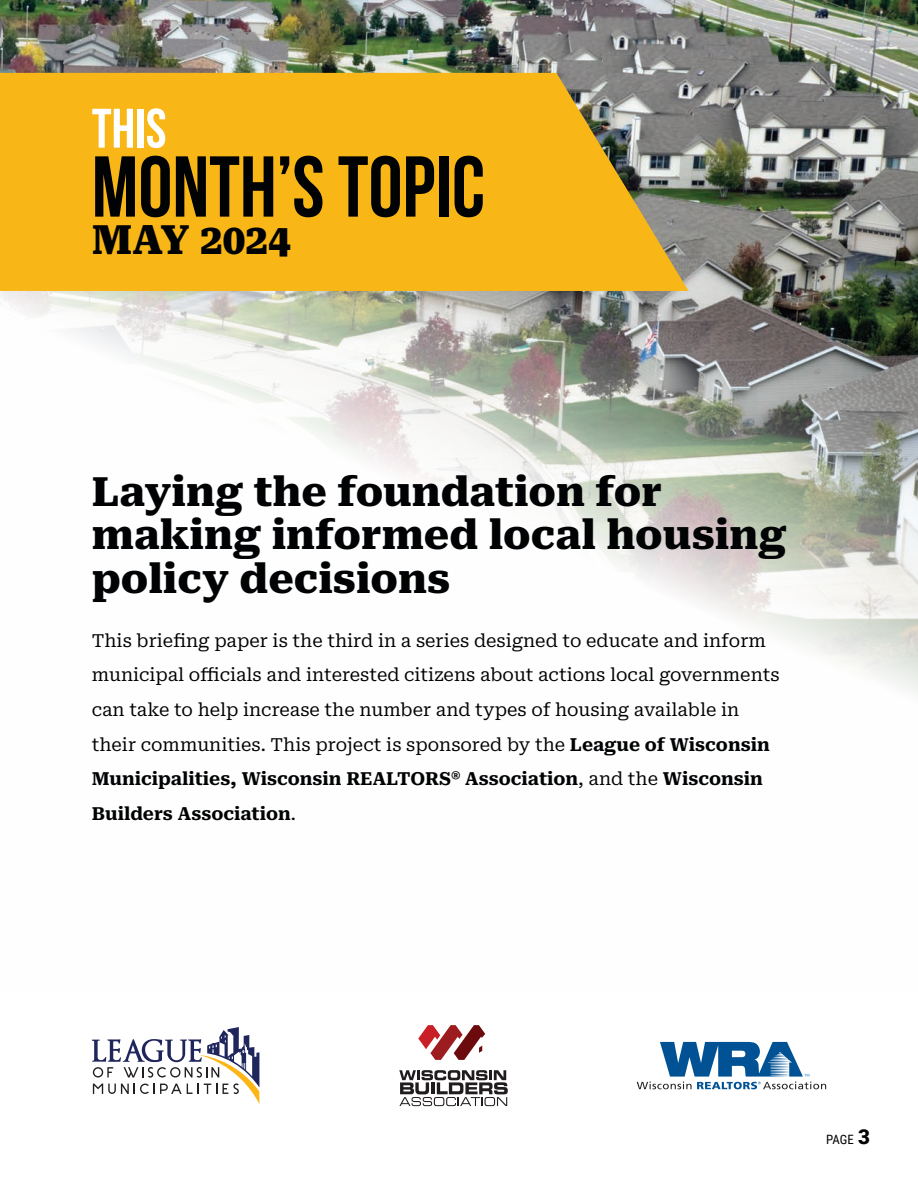
<style>
.page{position:relative;width:918px;height:1188px;background:#fff}
.page>*{position:absolute;margin:0;border:0;box-sizing:border-box;transform-origin:0 0}
.t1{font:700 86.1px "Bebas Neue";color:#010203}
.t2{font:700 55.5px "Bebas Neue";color:#fff}
.t3{font:800 40.5px/43.5px "Roboto Serif";color:#010203}
.t4{font:18px/34.7px "Roboto Serif";color:#010203}
.t5{font:12.9px "Roboto Condensed";color:#010203}
.s1{font-weight:700}
.s2{font-family:"Roboto";font-weight:900;font-size:20.55px}
</style>
<div class="page">
<img style="left:0;top:0;width:918px;height:693px">
<svg style="left:0;top:73px;width:688px;height:218px;background:#edb221"></svg>
<svg style="left:637px;top:1042px;width:189px;height:47px"></svg>
<svg style="left:92px;top:1027px;width:167px;height:76px"></svg>
<svg style="left:399px;top:1070px;width:109px;height:36px"></svg>
<svg style="left:418px;top:1025px;width:67px;height:35px"></svg>
<h2 class="t2" style="left:92px;top:98px;width:76px">THIS</h2>
<h1 class="t1" style="left:92px;top:140px;width:395px">MONTH’S TOPIC</h1>
<h3 class="t3" style="left:92px;top:215px;width:201px">MAY 2024</h3>
<h3 class="t3" style="left:92px;top:467px;width:696px">Laying the foundation for making informed local housing policy decisions</h3>
<p class="t4" style="left:92px;top:622px;width:689px">This briefing paper is the third in a series designed to educate and inform municipal officials and interested citizens about actions local governments can take to help increase the number and types of housing available in their communities. This project is sponsored by the <span class="s1">League of Wisconsin Municipalities, Wisconsin REALTORS</span><sup>®</sup> <span class="s1">Association</span>, and the <span class="s1">Wisconsin Builders Association</span>.</p>
<p class="t5" style="left:826px;top:1130px;width:45px">PAGE <span class="s2">3</span></p>
</div>
